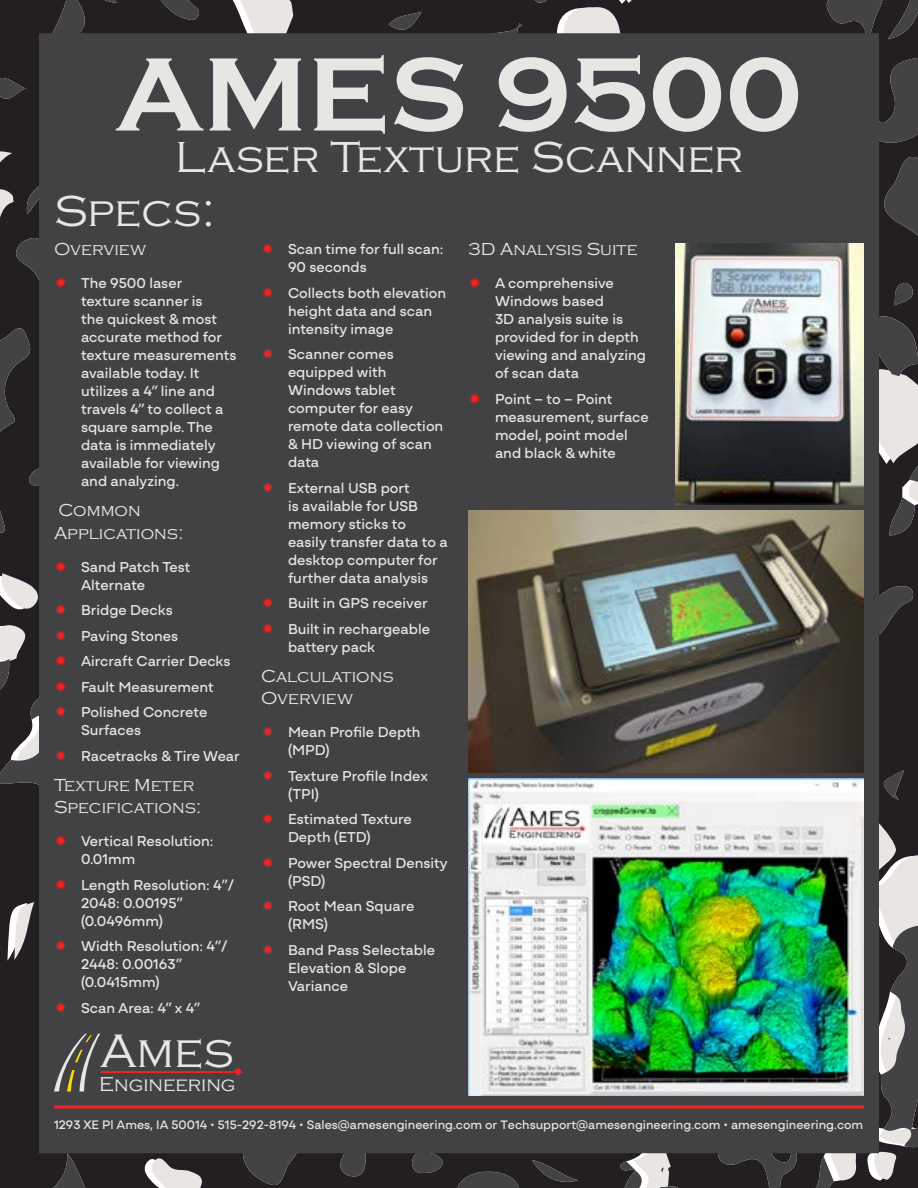
<style>
.page{position:relative;width:918px;height:1188px;background:#fff}
.page>*{position:absolute;margin:0;border:0;box-sizing:border-box;transform-origin:0 0}
.t1{font:700 108px "Copperplate";color:#e8e6e3}
.t2{font:300 48.75px "Copperplate";color:#e8e5e3}
.t3{font:300 45px "Copperplate";color:#e8e6e3}
.t4{font:300 20.85px "Copperplate";color:#e8e5e3}
.t5{font:300 18px/22.5px "Copperplate";color:#e8e6e3}
.t6{font:15px/18px "Mozaic HUM Variable";color:#e8e6e3}
.t7{font:12.9px "Mozaic HUM Variable";color:#e8e6e3}
</style>
<div class="page">
<img style="left:0;top:0;width:918px;height:1188px">
<h1 class="t1" style="left:115px;top:34px;width:689px">AMES 9500</h1>
<h3 class="t3" style="left:175px;top:133px;width:569px">Laser Texture Scanner</h3>
<h3 class="t3" style="left:54px;top:187px;width:162px">Specs:</h3>
<p class="t5" style="left:54px;top:238px;width:94px">Overview</p>
<p class="t6" style="left:81px;top:272px;width:157px">The 9500 laser<br>texture scanner is<br>the quickest &amp; most accurate method for texture measurements available today. It utilizes a 4” line and travels 4” to collect a square sample. The data is immediately available for viewing and analyzing.</p>
<p class="t5" style="left:54px;top:499px;width:131px">Common<br>Applications:</p>
<p class="t6" style="left:81px;top:556px;width:111px">Sand Patch Test<br>Alternate</p>
<p class="t6" style="left:81px;top:596px;width:151px;line-height:25.5px">Bridge Decks<br>Paving Stones<br>Aircraft Carrier Decks<br>Fault Measurement<br>Polished Concrete</p>
<p class="t6" style="left:81px;top:716px;width:160px;line-height:25.5px">Surfaces<br>Racetracks &amp; Tire Wear</p>
<p class="t5" style="left:54px;top:774px;width:149px">Texture Meter<br>Specifications:</p>
<p class="t6" style="left:81px;top:830px;width:134px">Vertical Resolution:<br>0.01mm</p>
<p class="t6" style="left:81px;top:874px;width:155px">Length Resolution: 4”/<br>2048: 0.00195” (0.0496mm)</p>
<p class="t6" style="left:81px;top:935px;width:148px">Width Resolution: 4”/<br>2448: 0.00163” (0.0415mm)</p>
<p class="t6" style="left:81px;top:997px;width:121px">Scan Area: 4” x 4”</p>
<p class="t6" style="left:288px;top:239px;width:157px">Scan time for full scan:<br>90 seconds</p>
<p class="t6" style="left:288px;top:282px;width:160px">Collects both elevation height data and scan intensity image</p>
<p class="t6" style="left:288px;top:344px;width:157px">Scanner comes equipped with<br>Windows tablet computer for easy remote data collection &amp; HD viewing of scan data</p>
<p class="t6" style="left:288px;top:477px;width:161px">External USB port<br>is available for USB memory sticks to easily transfer data to a desktop computer for further data analysis</p>
<p class="t6" style="left:288px;top:589px;width:144px;line-height:25.5px">Built in GPS receiver<br>Built in rechargeable</p>
<p class="t6" style="left:288px;top:636px;width:89px">battery pack</p>
<p class="t5" style="left:261px;top:665px;width:134px">Calculations<br>Overview</p>
<p class="t6" style="left:288px;top:722px;width:134px">Mean Profile Depth (MPD)</p>
<p class="t6" style="left:288px;top:765px;width:141px">Texture Profile Index (TPI)</p>
<p class="t6" style="left:288px;top:809px;width:125px">Estimated Texture<br>Depth (ETD)</p>
<p class="t6" style="left:288px;top:852px;width:161px">Power Spectral Density (PSD)</p>
<p class="t6" style="left:288px;top:896px;width:128px">Root Mean Square (RMS)</p>
<p class="t6" style="left:288px;top:939px;width:149px">Band Pass Selectable<br>Elevation &amp; Slope<br>Variance</p>
<p class="t5" style="left:468px;top:238px;width:171px">3D Analysis Suite</p>
<p class="t6" style="left:495px;top:272px;width:153px">A comprehensive<br>Windows based<br>3D analysis suite is provided for in depth viewing and analyzing of scan data</p>
<p class="t6" style="left:495px;top:388px;width:155px">Point – to – Point measurement, surface model, point model and black &amp; white</p>
<h2 class="t2" style="left:101px;top:1024px;width:134px">Ames</h2>
<h3 class="t4" style="left:99px;top:1073px;width:138px">Engineering</h3>
<p class="t7" style="left:54px;top:1115px;width:811px">1293 XE Pl Ames, IA 50014 • 515-292-8194 • Sales@amesengineering.com or Techsupport@amesengineering.com • amesengineering.com</p>
</div>
